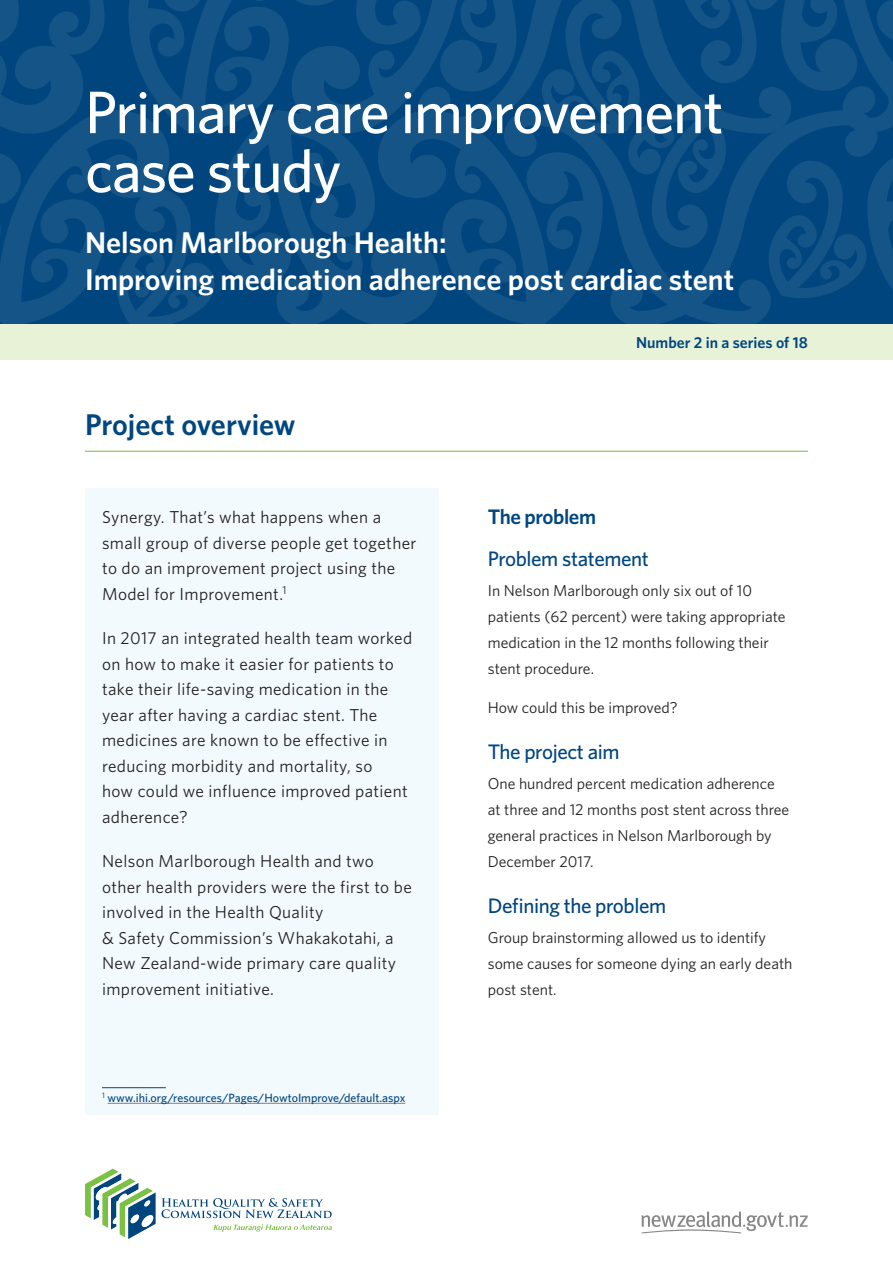
<style>
.page{position:relative;width:893px;height:1263px;background:#fff}
.page>*{position:absolute;margin:0;border:0;box-sizing:border-box;transform-origin:0 0}
._2_Sub_masthead{font:500 60px/59.1px "Whitney";letter-spacing:-.02em;color:#fff}
._2_Sub_masthead-2{font:600 30px/37px "Whitney";color:#fff}
._2_1_Main_sub{font:600 30px "Whitney";color:#00467f}
._2_2_Sub_head3{font:500 21px "Whitney";letter-spacing:-.02em;color:#00467f}
._2_2_Sub_head2{font:600 21px "Whitney";letter-spacing:-.02em;color:#00467f}
.Intro_text{font:17.25px/25.5px "Whitney";letter-spacing:.02em;color:#231f20}
._3_1_Body_Copy{font:15.75px/26px "Whitney";color:#231f20}
._4_1_Numbered_or_not{font:600 15.75px "Whitney";color:#00467f}
.Footnotes{font:500 12px "Whitney";color:#00467f}
</style>
<div class="page">
<div style="left:0;top:311px;width:893px;height:49px;background:#e7f2d6"></div>
<svg style="left:0;top:0;width:893px;height:324px;background:#0a4d82"></svg>
<hr style="left:85px;top:451px;width:723px;height:1px;background:#7bc143">
<svg style="left:85px;top:1168px;width:247px;height:71px"></svg>
<svg style="left:641px;top:1211px;width:167px;height:22px"></svg>
<div style="left:85px;top:488px;width:354px;height:627px;background:#f3fafe"></div>
<hr style="left:102px;top:1087px;width:64px;height:1px;background:#00467f">
<hr style="left:108px;top:1103px;width:297px;height:1px;background:#808285">
<p class="_2_Sub_masthead" style="left:85px;top:82px;width:640px">Primary care improvement case study</p>
<p class="_2_Sub_masthead-2" style="left:85px;top:223px;width:651px">Nelson Marlborough Health:<br>Improving medication adherence post cardiac stent</p>
<p class="_2_1_Main_sub" style="left:85px;top:404px;width:212px">Project overview</p>
<p class="Intro_text" style="left:102px;top:504px;width:316px">Synergy. That’s what happens when a small group of diverse people get together to do an improvement project using the Model for Improvement.<sup>1</sup></p>
<p class="Intro_text" style="left:102px;top:625px;width:312px">In 2017 an integrated health team worked on how to make it easier for patients to take their life-saving medication in the year after having a cardiac stent. The medicines are known to be effective in reducing morbidity and mortality, so<br>how could we influence improved patient adherence?</p>
<p class="Intro_text" style="left:102px;top:848px;width:311px">Nelson Marlborough Health and two other health providers were the first to be involved in the Health Quality<br>&amp; Safety Commission’s Whakakotahi, a New Zealand-wide primary care quality improvement initiative.</p>
<p class="Footnotes" style="left:102px;top:1090px;width:305px"><sup>1</sup> www.ihi.org/resources/Pages/HowtoImprove/default.aspx</p>
<p class="_4_1_Numbered_or_not" style="left:636px;top:332px;width:173px">Number 2 in a series of 18</p>
<p class="_2_2_Sub_head2" style="left:488px;top:503px;width:110px">The problem</p>
<p class="_2_2_Sub_head3" style="left:488px;top:544px;width:163px">Problem statement</p>
<p class="_3_1_Body_Copy" style="left:488px;top:577px;width:299px">In Nelson Marlborough only six out of 10 patients (62 percent) were taking appropriate medication in the 12 months following their stent procedure.</p>
<p class="_3_1_Body_Copy" style="left:488px;top:694px;width:191px">How could this be improved?</p>
<p class="_2_2_Sub_head3" style="left:488px;top:737px;width:133px">The project aim</p>
<p class="_3_1_Body_Copy" style="left:488px;top:770px;width:303px">One hundred percent medication adherence at three and 12 months post stent across three general practices in Nelson Marlborough by December 2017.</p>
<p class="_2_2_Sub_head3" style="left:488px;top:891px;width:180px">Defining the problem</p>
<p class="_3_1_Body_Copy" style="left:488px;top:924px;width:306px">Group brainstorming allowed us to identify some causes for someone dying an early death post stent.</p>
</div>
